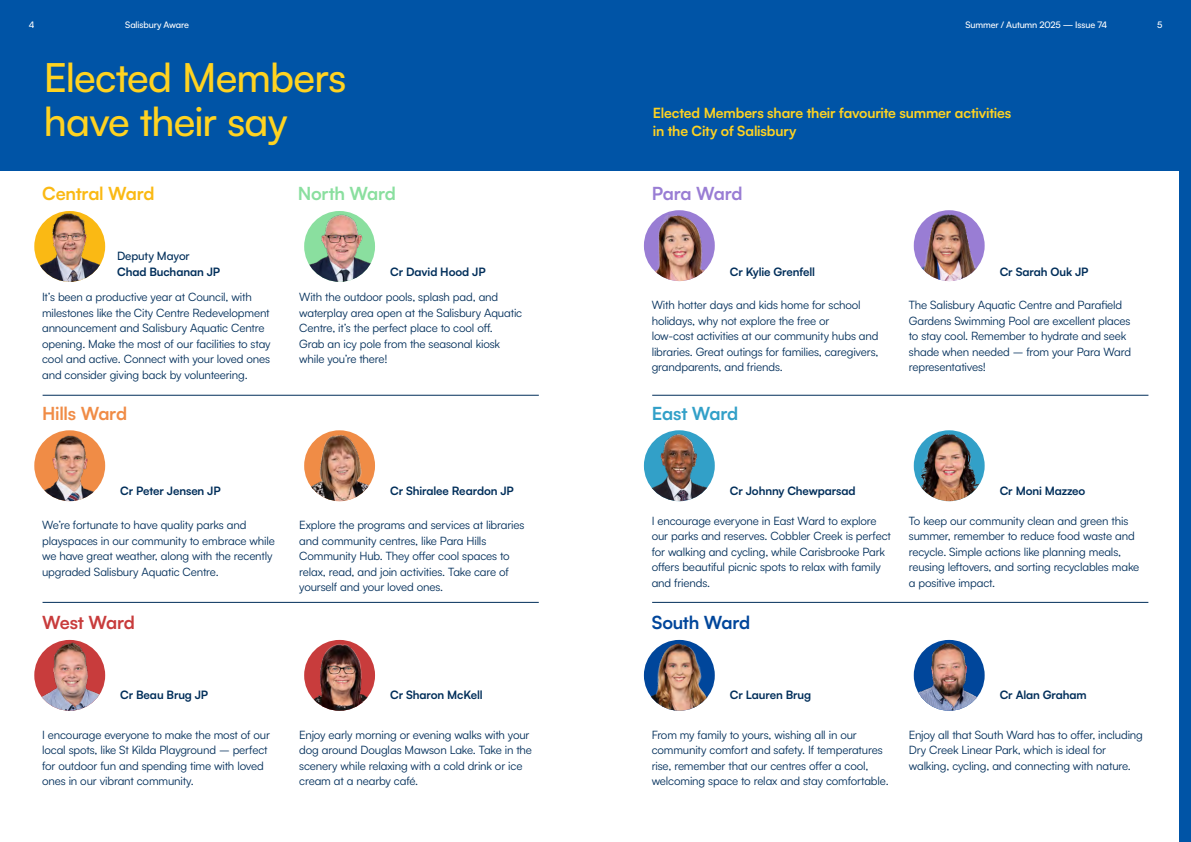
<style>
.page{position:relative;width:1191px;height:842px;background:#fff}
.page>*{position:absolute;margin:0;border:0;box-sizing:border-box;transform-origin:0 0}
.t1{font:500 40px/44px "Satoshi";letter-spacing:-.02em;color:#ffd321}
.t2{font:700 18px "Satoshi";letter-spacing:-.015em;color:#fab914}
.t3{font:700 18px "Satoshi";letter-spacing:-.015em;color:#8adf9f}
.t4{font:700 18px "Satoshi";letter-spacing:-.02em;color:#f08c46}
.t5{font:700 18px "Satoshi";letter-spacing:-.02em;color:#00469b}
.t6{font:700 18px "Satoshi";letter-spacing:-.015em;color:#997dd4}
.t7{font:700 18px "Satoshi";letter-spacing:-.015em;color:#32a0c8}
.t8{font:700 18px "Satoshi";letter-spacing:-.015em;color:#c83c3c}
.t9{font:700 14px/18px "Satoshi";letter-spacing:-.015em;color:#ffd321}
.t10{font:11.5px/15.5px "Satoshi";letter-spacing:-.015em;color:#002e5a}
.t11{font:700 11.5px "Satoshi";letter-spacing:-.01em;color:#002e5a}
.t12{font:500 11.5px "Satoshi";letter-spacing:-.01em;color:#002e5a}
.t13{font:500 9px "Satoshi";letter-spacing:-.015em;color:#fff}
</style>
<div class="page">
<div style="left:0;top:0;width:1191px;height:170px;background:#0054a6"></div>
<img style="left:34px;top:211px;width:71px;height:71px;border-radius:35px">
<img style="left:304px;top:211px;width:71px;height:71px;border-radius:35px">
<img style="left:644px;top:210px;width:71px;height:71px;border-radius:35px">
<img style="left:913px;top:210px;width:71px;height:71px;border-radius:35px">
<img style="left:34px;top:430px;width:71px;height:71px">
<img style="left:304px;top:430px;width:71px;height:71px;border-radius:35px">
<img style="left:644px;top:430px;width:71px;height:71px;border-radius:35px">
<img style="left:913px;top:430px;width:71px;height:71px;border-radius:35px">
<img style="left:34px;top:640px;width:71px;height:71px;border-radius:35px">
<img style="left:304px;top:640px;width:71px;height:71px;border-radius:35px">
<img style="left:644px;top:640px;width:71px;height:71px;border-radius:35px">
<img style="left:913px;top:640px;width:71px;height:71px;border-radius:35px">
<div style="left:1179px;top:0;width:12px;height:842px;background:#0054a6"></div>
<hr style="left:43px;top:395px;width:496px;height:1px;background:#002e5a">
<hr style="left:652px;top:395px;width:496px;height:1px;background:#002e5a">
<hr style="left:43px;top:602px;width:496px;height:1px;background:#002e5a">
<hr style="left:652px;top:602px;width:496px;height:1px;background:#002e5a">
<p class="t13" style="left:29px;top:19px;width:7px">4</p>
<p class="t13" style="left:125px;top:19px;width:65px">Salisbury Aware</p>
<p class="t13" style="left:965px;top:19px;width:143px">Summer / Autumn 2025 — Issue 74</p>
<p class="t13" style="left:1157px;top:19px;width:7px">5</p>
<h1 class="t1" style="left:44px;top:53px;width:304px">Elected Members have their say</h1>
<p class="t9" style="left:653px;top:103px;width:360px">Elected Members share their favourite summer activities in the City of Salisbury</p>
<h2 class="t2" style="left:42px;top:181px;width:114px">Central Ward</h2>
<h2 class="t3" style="left:298px;top:181px;width:100px">North Ward</h2>
<h2 class="t6" style="left:652px;top:180px;width:92px">Para Ward</h2>
<p class="t12" style="left:117px;top:248px;width:74px">Deputy Mayor</p>
<p class="t11" style="left:117px;top:263px;width:105px">Chad Buchanan JP</p>
<p class="t11" style="left:390px;top:264px;width:97px">Cr David Hood JP</p>
<p class="t11" style="left:730px;top:264px;width:87px">Cr Kylie Grenfell</p>
<p class="t11" style="left:999px;top:264px;width:90px">Cr Sarah Ouk JP</p>
<p class="t10" style="left:42px;top:289px;width:230px">It’s been a productive year at Council, with milestones like the City Centre Redevelopment announcement and Salisbury Aquatic Centre opening. Make the most of our facilities to stay cool and active. Connect with your loved ones and consider giving back by volunteering.</p>
<p class="t10" style="left:299px;top:289px;width:224px">With the outdoor pools, splash pad, and waterplay area open at the Salisbury Aquatic Centre, it’s the perfect place to cool off.<br>Grab an icy pole from the seasonal kiosk while you’re there!</p>
<p class="t10" style="left:651px;top:297px;width:228px">With hotter days and kids home for school holidays, why not explore the free or<br>low-cost activities at our community hubs and libraries. Great outings for families, caregivers, grandparents, and friends.</p>
<p class="t10" style="left:909px;top:297px;width:224px">The Salisbury Aquatic Centre and Parafield Gardens Swimming Pool are excellent places to stay cool. Remember to hydrate and seek shade when needed – from your Para Ward representatives!</p>
<h2 class="t4" style="left:42px;top:400px;width:86px">Hills Ward</h2>
<h2 class="t7" style="left:652px;top:400px;width:88px">East Ward</h2>
<p class="t11" style="left:120px;top:482px;width:102px">Cr Peter Jensen JP</p>
<p class="t11" style="left:390px;top:482px;width:125px">Cr Shiralee Reardon JP</p>
<p class="t11" style="left:730px;top:482px;width:127px">Cr Johnny Chewparsad</p>
<p class="t11" style="left:999px;top:482px;width:87px">Cr Moni Mazzeo</p>
<p class="t10" style="left:42px;top:517px;width:234px">We’re fortunate to have quality parks and playspaces in our community to embrace while we have great weather, along with the recently upgraded Salisbury Aquatic Centre.</p>
<p class="t10" style="left:299px;top:517px;width:227px">Explore the programs and services at libraries and community centres, like Para Hills Community Hub. They offer cool spaces to relax, read, and join activities. Take care of yourself and your loved ones.</p>
<p class="t10" style="left:651px;top:513px;width:241px">I encourage everyone in East Ward to explore our parks and reserves. Cobbler Creek is perfect for walking and cycling, while Carisbrooke Park offers beautiful picnic spots to relax with family and friends.</p>
<p class="t10" style="left:909px;top:513px;width:232px">To keep our community clean and green this summer, remember to reduce food waste and recycle. Simple actions like planning meals, reusing leftovers, and sorting recyclables make a positive impact.</p>
<h2 class="t8" style="left:42px;top:610px;width:94px">West Ward</h2>
<h2 class="t5" style="left:652px;top:610px;width:100px">South Ward</h2>
<p class="t11" style="left:120px;top:686px;width:90px">Cr Beau Brug JP</p>
<p class="t11" style="left:390px;top:686px;width:94px">Cr Sharon McKell</p>
<p class="t11" style="left:730px;top:686px;width:83px">Cr Lauren Brug</p>
<p class="t11" style="left:999px;top:686px;width:89px">Cr Alan Graham</p>
<p class="t10" style="left:42px;top:726px;width:229px">I encourage everyone to make the most of our local spots, like St Kilda Playground – perfect for outdoor fun and spending time with loved ones in our vibrant community.</p>
<p class="t10" style="left:299px;top:726px;width:234px">Enjoy early morning or evening walks with your dog around Douglas Mawson Lake. Take in the scenery while relaxing with a cold drink or ice cream at a nearby café.</p>
<p class="t10" style="left:651px;top:726px;width:238px">From my family to yours, wishing all in our community comfort and safety. If temperatures rise, remember that our centres offer a cool, welcoming space to relax and stay comfortable.</p>
<p class="t10" style="left:909px;top:726px;width:236px">Enjoy all that South Ward has to offer, including<br>Dry Creek Linear Park, which is ideal for walking, cycling, and connecting with nature.</p>
</div>
